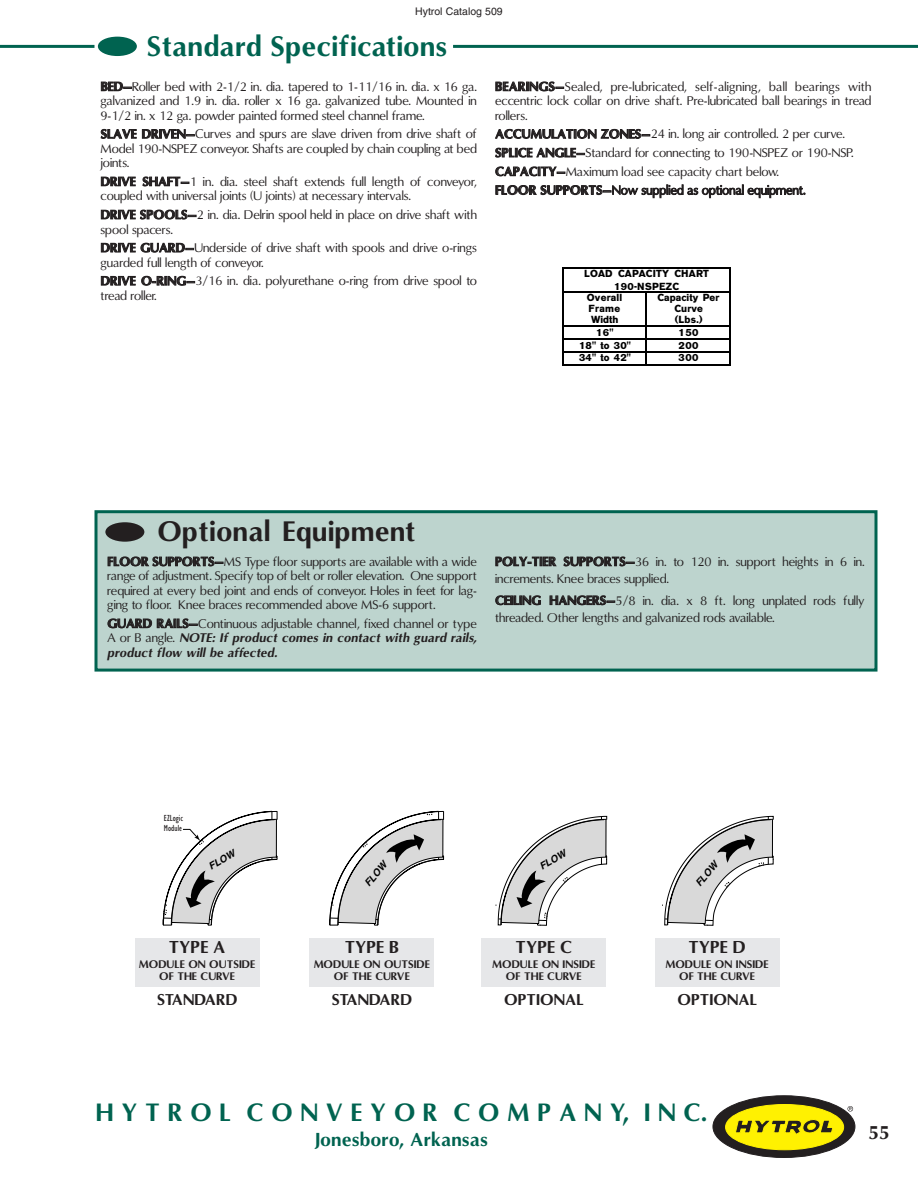
<style>
.page{position:relative;width:918px;height:1188px;background:#fff}
.page>*{position:absolute;margin:0;border:0;box-sizing:border-box;transform-origin:0 0}
.t1{font:700 27px "Omni";color:#006350}
.t2{font:700 27px "Omni";color:#231f20}
.t3{font:700 24px "Omni";color:#006350}
.t4{font:700 18px "Omni";color:#006350}
.t5{font:700 18px "Omni";color:#231f20}
.t6{font:700 16.5px "Omni";color:#231f20}
.t7{font:700 15px "Omni";color:#231f20}
.t8{font:12px/14.4px "Omni";color:#231f20}
.t9{font:italic 700 12px/14.4px "Omni";color:#231f20;text-align:justify}
.t10{font:700 10.5px/12.6px "Omni";color:#231f20;text-align:center}
.t11{font:10.5px "Helvetica";color:#231f20}
.t12{font:700 10.2px/11.1px "AG Old Face";letter-spacing:.02em;color:#000;text-align:center}
.t13{font:italic 700 9.75px "Helvetica";color:#000}
.t14{font:condensed 9.15px/10.8px "Gill Sans";color:#231f20}
.s1{font-weight:700}
.s2{font-style:normal}
.s3{font-weight:400;font-style:normal}
</style>
<div class="page">
<div style="left:713px;top:1096px;width:142px;height:62px;background:#231f20;border:1px solid #231f20;border-radius:50%"></div>
<div style="left:726px;top:1105px;width:118px;height:45px;background:#fff101;border-radius:50%"></div>
<div style="left:725px;top:1104px;width:119px;height:46px;border:1px solid #fff101;border-radius:50%"></div>
<svg style="left:735px;top:1119px;width:98px;height:15px"></svg>
<svg style="left:848px;top:1106px;width:5px;height:6px"></svg>
<hr style="left:0;top:45px;width:94px;height:3px;background:#006350">
<hr style="left:453px;top:45px;width:465px;height:3px;background:#006350">
<div style="left:96px;top:512px;width:780px;height:158px;background:#bdd4ce"></div>
<div style="left:94px;top:510px;width:784px;height:162px;border:3px solid #006350"></div>
<svg style="left:163px;top:811px;width:115px;height:115px"></svg>
<svg style="left:495px;top:816px;width:112px;height:110px"></svg>
<svg style="left:662px;top:816px;width:112px;height:110px"></svg>
<svg style="left:329px;top:811px;width:115px;height:115px"></svg>
<div style="left:135px;top:938px;width:125px;height:49px;background:#e6e7e9"></div>
<div style="left:310px;top:938px;width:124px;height:49px;background:#e6e7e9"></div>
<div style="left:481px;top:938px;width:125px;height:49px;background:#e6e7e9"></div>
<div style="left:655px;top:938px;width:125px;height:49px;background:#e6e7e9"></div>
<hr style="left:564px;top:267px;width:166px;height:2px;background:#000">
<hr style="left:564px;top:292px;width:166px;height:1px;background:#000">
<hr style="left:564px;top:326px;width:166px;height:1px;background:#000">
<hr style="left:564px;top:338px;width:166px;height:2px;background:#000">
<hr style="left:564px;top:351px;width:166px;height:2px;background:#000">
<hr style="left:562px;top:267px;width:2px;height:99px;background:#000">
<hr style="left:645px;top:293px;width:2px;height:73px;background:#000">
<hr style="left:564px;top:364px;width:166px;height:2px;background:#000">
<hr style="left:729px;top:269px;width:1px;height:97px;background:#000">
<p class="t11" style="left:415px;top:7px;width:89px">Hytrol Catalog 509</p>
<h1 class="t1" style="left:96px;top:34px;width:353px">●Standard Specifications</h1>
<p class="t8" style="left:100px;top:80px;width:378px;text-align:justify"><span class="s1">BED–</span>Roller bed with 2-1/2 in. dia. tapered to 1-11/16 in. dia. x 16 ga. galvanized and 1.9 in. dia. roller x 16 ga. galvanized tube. Mounted in 9-1/2 in. x 12 ga. powder painted formed steel channel frame.</p>
<p class="t8" style="left:100px;top:128px;width:378px;text-align:justify"><span class="s1">SLAVE DRIVEN–</span>Curves and spurs are slave driven from drive shaft of Model 190-NSPEZ conveyor. Shafts are coupled by chain coupling at bed joints.</p>
<p class="t8" style="left:100px;top:176px;width:378px"><span class="s1">DRIVE SHAFT–</span>1 in. dia. steel shaft extends full length of conveyor, coupled with universal joints (U joints) at necessary intervals.</p>
<p class="t8" style="left:100px;top:209px;width:378px"><span class="s1">DRIVE SPOOLS–</span>2 in. dia. Delrin spool held in place on drive shaft with spool spacers.</p>
<p class="t8" style="left:100px;top:242px;width:378px"><span class="s1">DRIVE GUARD–</span>Underside of drive shaft with spools and drive o-rings guarded full length of conveyor.</p>
<p class="t8" style="left:100px;top:275px;width:378px"><span class="s1">DRIVE O-RING–</span>3/16 in. dia. polyurethane o-ring from drive spool to tread roller.</p>
<p class="t8" style="left:495px;top:80px;width:378px;text-align:justify"><span class="s1">BEARINGS–</span>Sealed, pre-lubricated, self-aligning, ball bearings with eccentric lock collar on drive shaft. Pre-lubricated ball bearings in tread rollers.</p>
<p class="t8" style="left:495px;top:126px;width:360px;line-height:18.6px"><span class="s1">ACCUMULATION ZONES–</span>24 in. long air controlled. 2 per curve.<br><span class="s1">SPLICE ANGLE–</span>Standard for connecting to 190-NSPEZ or 190-NSP.<br><span class="s1">CAPACITY–</span>Maximum load see capacity chart below.<br><span class="s1">FLOOR SUPPORTS–</span>Now supplied as optional equipment.</p>
<p class="t12" style="left:584px;top:268px;width:126px;line-height:12.8px">LOAD CAPACITY CHART<br>190-NSPEZC</p>
<p class="t12" style="left:587px;top:293px;width:37px;text-align:left">Overall<br>Frame<br>Width</p>
<p class="t12" style="left:657px;top:293px;width:63px">Capacity Per<br>Curve<br>(Lbs.)</p>
<p class="t12" style="left:596px;top:328px;width:19px">16"</p>
<p class="t12" style="left:679px;top:328px;width:21px">150</p>
<p class="t12" style="left:579px;top:340px;width:53px">18" to 30"</p>
<p class="t12" style="left:679px;top:340px;width:21px">200</p>
<p class="t12" style="left:579px;top:353px;width:53px">34" to 42"</p>
<p class="t12" style="left:679px;top:353px;width:21px">300</p>
<h1 class="t2" style="left:103px;top:519px;width:314px">● Optional Equipment</h1>
<p class="t8" style="left:107px;top:556px;width:371px;text-align:justify"><span class="s1">FLOOR SUPPORTS–</span>MS Type floor supports are available with a wide range of adjustment. Specify top of belt or roller elevation. One support required at every bed joint and ends of conveyor. Holes in feet for lag&shy;ging to floor. Knee braces recommended above MS-6 support.</p>
<p class="t9" style="left:107px;top:617px;width:371px"><span class="s2">GUARD RAILS–</span><span class="s3">Continuous adjustable channel, fixed channel or type A or B angle.</span> NOTE: If product comes in contact with guard rails, product flow will be affected.</p>
<p class="t8" style="left:495px;top:554px;width:371px;line-height:17.2px"><span class="s1">POLY-TIER SUPPORTS–</span>36 in. to 120 in. support heights in 6 in. increments. Knee braces supplied.</p>
<p class="t8" style="left:495px;top:593px;width:371px;line-height:17.2px"><span class="s1">CEILING HANGERS–</span>5/8 in. dia. x 8 ft. long unplated rods fully threaded. Other lengths and galvanized rods available.</p>
<p class="t14" style="left:164px;top:813px;width:20px">EZLogic<br>Module</p>
<p class="t13" style="left:208px;top:864px;width:30px;rotate:-30deg">FLOW</p>
<p class="t13" style="left:539px;top:864px;width:30px;rotate:-30deg">FLOW</p>
<p class="t13" style="left:364px;top:883px;width:30px;rotate:-50deg">FLOW</p>
<p class="t13" style="left:695px;top:883px;width:30px;rotate:-50deg">FLOW</p>
<h3 class="t6" style="left:169px;top:939px;width:58px">TYPE A</h3>
<p class="t10" style="left:139px;top:958px;width:118px">MODULE ON OUTSIDE<br>OF THE CURVE</p>
<h3 class="t6" style="left:345px;top:939px;width:56px">TYPE B</h3>
<p class="t10" style="left:314px;top:958px;width:118px">MODULE ON OUTSIDE<br>OF THE CURVE</p>
<h3 class="t6" style="left:516px;top:939px;width:58px">TYPE C</h3>
<p class="t10" style="left:492px;top:958px;width:105px">MODULE ON INSIDE<br>OF THE CURVE</p>
<h3 class="t6" style="left:688px;top:939px;width:59px">TYPE D</h3>
<p class="t10" style="left:666px;top:958px;width:105px">MODULE ON INSIDE<br>OF THE CURVE</p>
<p class="t7" style="left:157px;top:993px;width:82px">STANDARD</p>
<p class="t7" style="left:332px;top:993px;width:82px">STANDARD</p>
<p class="t7" style="left:504px;top:993px;width:81px">OPTIONAL</p>
<p class="t7" style="left:677px;top:993px;width:81px">OPTIONAL</p>
<h2 class="t3" style="left:96px;top:1102px;width:613px">H Y T R O L C O N V E Y O R C O M P A N Y, I N C.</h2>
<h3 class="t4" style="left:315px;top:1131px;width:175px">Jonesboro, Arkansas</h3>
<h3 class="t5" style="left:868px;top:1125px;width:23px">55</h3>
</div>
